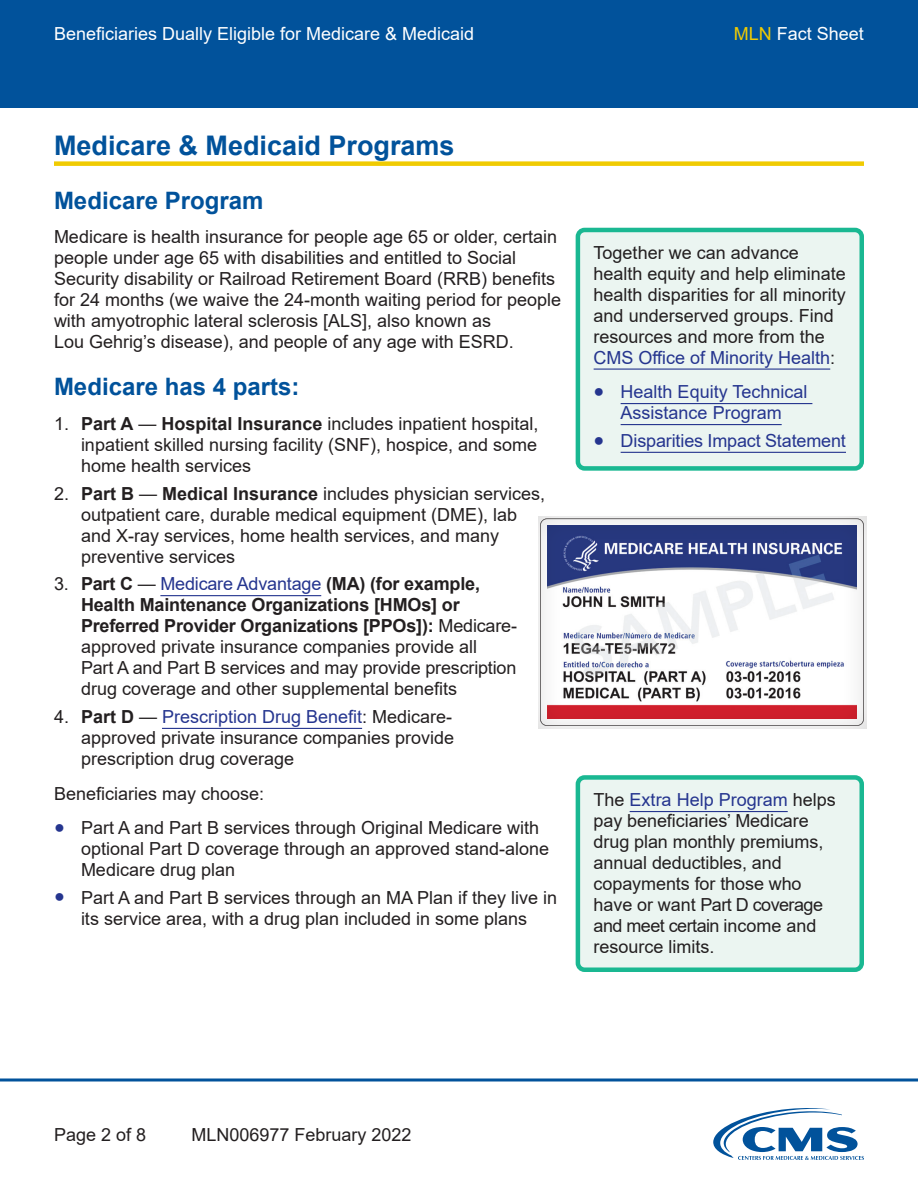
<style>
.page{position:relative;width:918px;height:1188px;background:#fff}
.page>*{position:absolute;margin:0;border:0;box-sizing:border-box;transform-origin:0 0}
.t1{font:700 27px "Arial";color:#01529b}
.t2{font:700 24px "Arial";color:#01529b}
.t3{font:18px/21px "Arial";color:#231f20}
.t4{font:18px/21px "Arial";color:#25358f;text-align:center}
.t5{font:18px "Arial";color:#fff}
.s1{color:#f0cb02}
.s2{font-weight:700}
.s3{color:#25358f}
</style>
<div class="page">
<div style="left:0;top:0;width:918px;height:108px;background:#01529b"></div>
<svg style="left:0;top:1078px;width:918px;height:4px;background:#407db3"></svg>
<svg style="left:713px;top:1108px;width:151px;height:52px"></svg>
<div style="left:54px;top:161px;width:810px;height:5px;background:#f0cb02"></div>
<hr style="left:160px;top:595px;width:161px;height:1px;background:#25358f">
<hr style="left:162px;top:728px;width:200px;height:1px;background:#25358f">
<div style="left:578px;top:230px;width:284px;height:238px;background:#ebf5f1;border-radius:7px"></div>
<hr style="left:594px;top:369px;width:236px;height:1px;background:#25358f">
<hr style="left:621px;top:403px;width:191px;height:1px;background:#25358f">
<hr style="left:621px;top:424px;width:161px;height:1px;background:#25358f">
<hr style="left:621px;top:452px;width:225px;height:1px;background:#25358f">
<div style="left:576px;top:228px;width:288px;height:243px;border:4px solid #1ab892;border-radius:7px"></div>
<div style="left:538px;top:516px;width:329px;height:212px;background:#231f20;opacity:.15"></div>
<div style="left:578px;top:777px;width:284px;height:193px;background:#ebf5f1;border-radius:7px"></div>
<hr style="left:630px;top:811px;width:158px;height:1px;background:#25358f">
<div style="left:576px;top:775px;width:288px;height:197px;border:4px solid #1ab892;border-radius:7px"></div>
<p class="t5" style="left:54px;top:21px;width:422px">Beneficiaries Dually Eligible for Medicare &amp; Medicaid</p>
<p class="t5" style="left:734px;top:21px;width:132px"><span class="s1">MLN</span> Fact Sheet</p>
<h2 class="t1" style="left:54px;top:126px;width:402px">Medicare &amp; Medicaid Programs</h2>
<h3 class="t2" style="left:54px;top:183px;width:211px">Medicare Program</h3>
<p class="t3" style="left:54px;top:226px;width:509px">Medicare is health insurance for people age 65 or older, certain people under age 65 with disabilities and entitled to Social Security disability or Railroad Retirement Board (RRB) benefits for 24 months (we waive the 24-month waiting period for people with amyotrophic lateral sclerosis [ALS], also known as<br>Lou Gehrig’s disease), and people of any age with ESRD.</p>
<h3 class="t2" style="left:54px;top:370px;width:247px">Medicare has 4 parts:</h3>
<p class="t3" style="left:81px;top:413px;width:459px;text-align:justify;text-indent:-27px">1. <span class="s2">Part A</span> — <span class="s2">Hospital Insurance</span> includes inpatient hospital, inpatient skilled nursing facility (SNF), hospice, and some home health services</p>
<p class="t3" style="left:81px;top:483px;width:466px;text-indent:-27px">2. <span class="s2">Part B</span> — <span class="s2">Medical Insurance</span> includes physician services, outpatient care, durable medical equipment (DME), lab and X-ray services, home health services, and many preventive services</p>
<p class="t3" style="left:81px;top:573px;width:438px;text-indent:-27px">3. <span class="s2">Part C</span> — <span class="s3">Medicare Advantage</span> <span class="s2">(MA) (for example, Health Maintenance Organizations [HMOs] or Preferred Provider Organizations [PPOs]):</span> Medicare&shy;approved private insurance companies provide all<br>Part A and Part B services and may provide prescription drug coverage and other supplemental benefits</p>
<p class="t3" style="left:81px;top:706px;width:375px;text-align:justify;text-indent:-27px">4. <span class="s2">Part D</span> — <span class="s3">Prescription Drug Benefit</span>: Medicare&shy;approved private insurance companies provide prescription drug coverage</p>
<p class="t3" style="left:54px;top:783px;width:212px">Beneficiaries may choose:</p>
<p class="t3" style="left:81px;top:817px;width:470px;text-indent:-27px"><span class="s3">●</span> Part A and Part B services through Original Medicare with optional Part D coverage through an approved stand-alone<br>Medicare drug plan</p>
<p class="t3" style="left:54px;top:887px;width:505px;text-align:center"><span class="s3">●</span> Part A and Part B services through an MA Plan if they live in its service area, with a drug plan included in some plans</p>
<p class="t3" style="left:594px;top:242px;width:254px">Together we can advance health equity and help eliminate health disparities for all minority and underserved groups. Find resources and more from the<br><span class="s3">CMS Office of Minority Health</span>:</p>
<p class="t4" style="left:594px;top:381px;width:215px">● Health Equity Technical<br>Assistance Program</p>
<p class="t4" style="left:594px;top:430px;width:254px">● Disparities Impact Statement</p>
<p class="t3" style="left:594px;top:789px;width:244px">The <span class="s3">Extra Help Program</span> helps pay beneficiaries’ Medicare drug plan monthly premiums, annual deductibles, and copayments for those who have or want Part D coverage and meet certain income and resource limits.</p>
<p class="t3" style="left:54px;top:1124px;width:94px">Page 2 of 8</p>
<p class="t3" style="left:192px;top:1124px;width:222px">MLN006977 February 2022</p>
</div>
